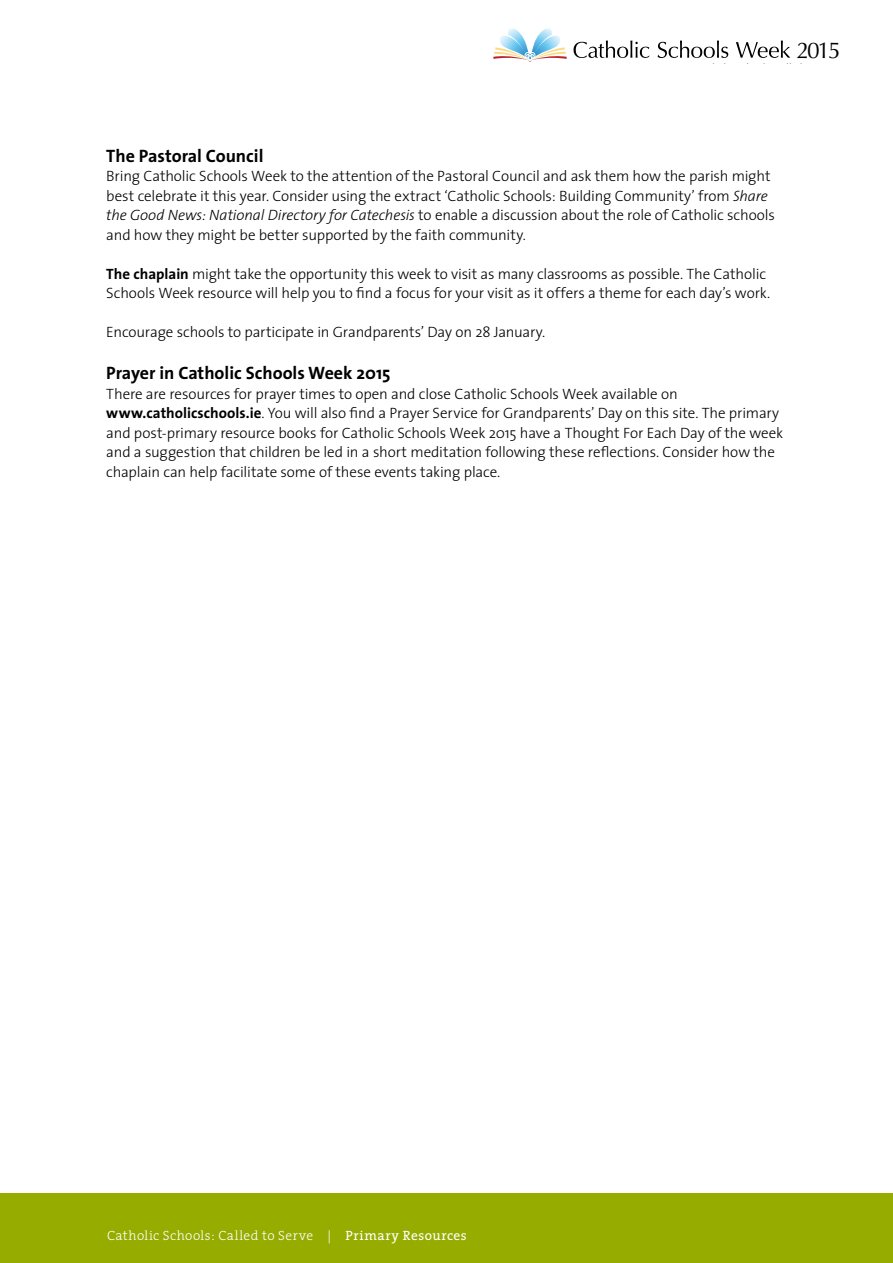
<style>
.page{position:relative;width:893px;height:1263px;background:#fff}
.page>*{position:absolute;margin:0;border:0;box-sizing:border-box;transform-origin:0 0}
.t1{font:22.8px "Optima";color:#000}
.t2{font:700 18px "The Sans";color:#000}
.t3{font:300 15px/19.5px "The Sans";letter-spacing:-.01em;color:#000}
.t4{font:300 13.5px "The Serif";letter-spacing:.03em;color:#fff}
.s1{font-style:italic}
.s2{font-weight:700}
.s3{font-weight:400}
</style>
<div class="page">
<div style="left:0;top:1194px;width:893px;height:69px;background:#96ad00"></div>
<svg style="left:573px;top:41px;width:76px;height:17px"></svg>
<svg style="left:658px;top:41px;width:70px;height:17px"></svg>
<svg style="left:736px;top:41px;width:54px;height:17px"></svg>
<svg style="left:493px;top:29px;width:74px;height:33px"></svg>
<h1 class="t1" style="left:797px;top:37px;width:45px">2015</h1>
<p class="t2" style="left:106px;top:141px;width:159px">The Pastoral Council</p>
<p class="t3" style="left:106px;top:166px;width:670px">Bring Catholic Schools Week to the attention of the Pastoral Council and ask them how the parish might best celebrate it this year. Consider using the extract ‘Catholic Schools: Building Community’ from <span class="s1">Share the Good News: National Directory for Catechesis</span> to enable a discussion about the role of Catholic schools and how they might be better supported by the faith community.</p>
<p class="t3" style="left:106px;top:264px;width:665px"><span class="s2">The chaplain</span> might take the opportunity this week to visit as many classrooms as possible. The Catholic<br>Schools Week resource will help you to find a focus for your visit as it offers a theme for each day’s work.</p>
<p class="t3" style="left:106px;top:322px;width:441px">Encourage schools to participate in Grandparents’ Day on 28 January.</p>
<p class="t2" style="left:106px;top:358px;width:286px">Prayer in Catholic Schools Week 2015</p>
<p class="t3" style="left:106px;top:384px;width:678px">There are resources for prayer times to open and close Catholic Schools Week available on <span class="s2">www.catholicschools.ie</span>. You will also find a Prayer Service for Grandparents’ Day on this site. The primary and post-primary resource books for Catholic Schools Week 2015 have a Thought For Each Day of the week and a suggestion that children be led in a short meditation following these reflections. Consider how the chaplain can help facilitate some of these events taking place.</p>
<p class="t4" style="left:107px;top:1224px;width:361px">Catholic Schools: Called to Serve | <span class="s3">Primary Resources</span></p>
</div>
